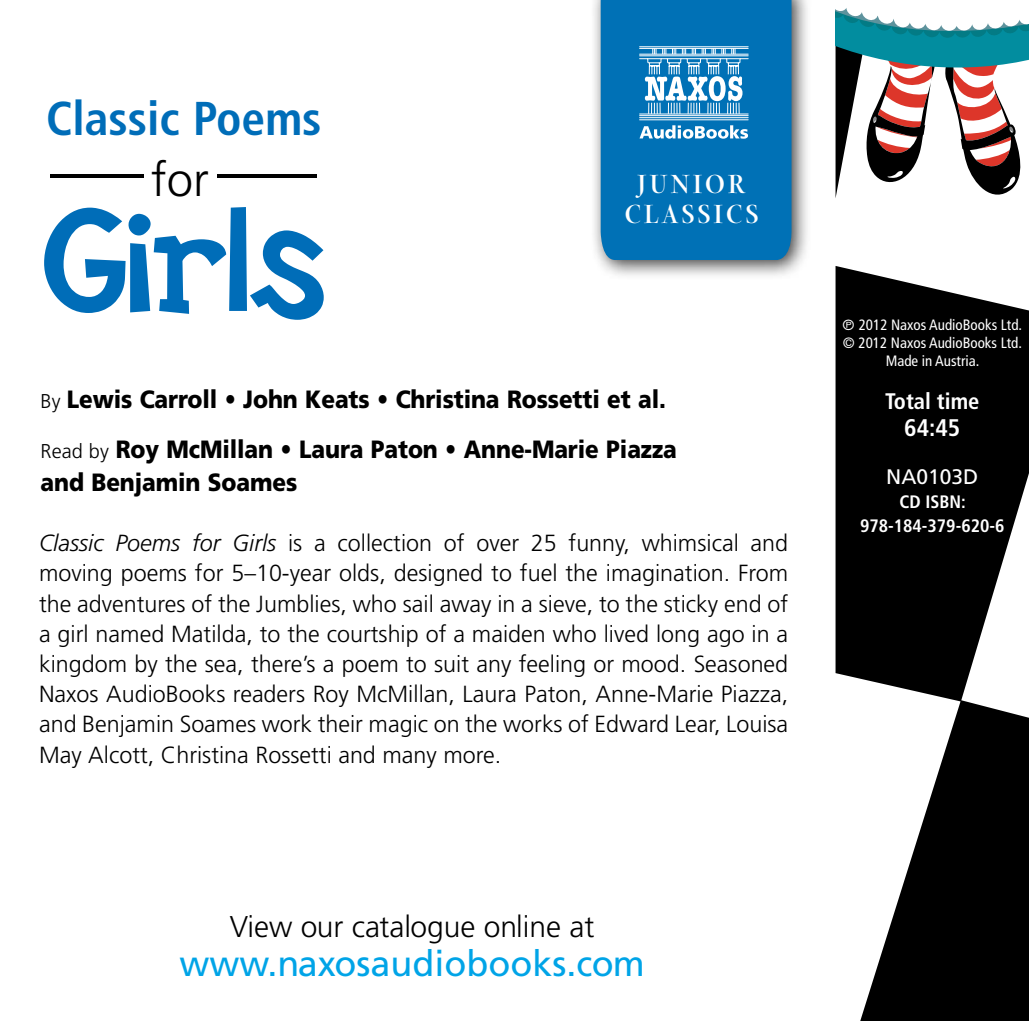
<style>
.page{position:relative;width:1029px;height:1021px;background:#fff}
.page>*{position:absolute;margin:0;border:0;box-sizing:border-box;transform-origin:0 0}
.t1{font:147.3px "DS Goose";color:#006db8}
.t2{font:300 72px "Frutiger";color:#000;scale:1.09 1}
.t3{font:700 condensed 47.4px "Frutiger";color:#006db8}
.t4{font:36px "Frutiger";color:#00a4e7}
.t5{font:300 30px "Frutiger";color:#000}
.t6{font:700 28.5px/30px "Arepo";letter-spacing:.1em;color:#fff;text-align:center}
.t7{font:900 24.9px/49.8px "Frutiger";letter-spacing:-.005em;color:#000;scale:.9 1}
.t8{font:700 condensed 24px "Frutiger";color:#fff}
.t9{font:300 23.4px/30.3px "Frutiger";color:#000;text-align:justify}
.t10{font:700 condensed 22.5px "Frutiger";color:#fff}
.t11{font:21px "Frutiger";color:#fff}
.t12{font:700 condensed 18px/24px "Frutiger";color:#fff;text-align:center}
.t13{font:condensed 15px "Frutiger";color:#fff}
.s1{font-size:47.4px}
.s2{font-weight:300;font-size:20.1px}
.s3{font-style:italic}
</style>
<div class="page">
<div style="left:588px;top:0;width:224px;height:281px;background:#000;opacity:.75"></div>
<div style="left:601px;top:0;width:191px;height:260px;background:#0071b6"></div>
<hr style="left:640px;top:58px;width:108px;height:1px;background:#fff">
<hr style="left:640px;top:113px;width:108px;height:1px;background:#fff">
<hr style="left:640px;top:55px;width:108px;height:1px;background:#fff">
<hr style="left:640px;top:54px;width:108px;height:1px;background:#fff">
<hr style="left:640px;top:48px;width:108px;height:1px;background:#fff">
<hr style="left:640px;top:46px;width:108px;height:1px;background:#fff">
<hr style="left:640px;top:115px;width:108px;height:1px;background:#fff">
<hr style="left:640px;top:119px;width:108px;height:1px;background:#fff">
<hr style="left:640px;top:117px;width:108px;height:1px;background:#fff">
<svg style="left:645px;top:48px;width:98px;height:66px"></svg>
<svg style="left:640px;top:125px;width:108px;height:14px"></svg>
<svg style="left:836px;top:266px;width:193px;height:434px;fill:#000"></svg>
<svg style="left:860px;top:700px;width:169px;height:320px;fill:#000"></svg>
<svg style="left:836px;top:8px;width:193px;height:188px"></svg>
<svg style="left:843px;top:320px;width:11px;height:10px"></svg>
<h3 class="t3" style="left:46px;top:90px;width:277px">Classic Poems</h3>
<h2 class="t2" style="left:51px;top:130px;width:246px">––– <span class="s1">for</span> –––</h2>
<h1 class="t1" style="left:42px;top:175px;width:284px">Girls</h1>
<p class="t6" style="left:624px;top:169px;width:136px">JUNIOR<br>CLASSICS</p>
<p class="t7" style="left:41px;top:374px;width:709px"><span class="s2">By</span> Lewis Carroll • John Keats • Christina Rossetti et al.<br><span class="s2">Read by</span> Roy McMillan • Laura Paton • Anne-Marie Piazza</p>
<p class="t7" style="left:41px;top:457px;width:287px">and Benjamin Soames</p>
<p class="t9" style="left:39px;top:528px;width:751px"><span class="s3">Classic Poems for Girls</span> is a collection of over 25 funny, whimsical and moving poems for 5–10-year olds, designed to fuel the imagination. From the adventures of the Jumblies, who sail away in a sieve, to the sticky end of a girl named Matilda, to the courtship of a maiden who lived long ago in a kingdom by the sea, there’s a poem to suit any feeling or mood. Seasoned Naxos AudioBooks readers Roy McMillan, Laura Paton, Anne-Marie Piazza, and Benjamin Soames work their magic on the works of Edward Lear, Louisa May Alcott, Christina Rossetti and many more.</p>
<p class="t13" style="left:859px;top:316px;width:165px">2012 Naxos AudioBooks Ltd.</p>
<p class="t13" style="left:843px;top:334px;width:181px">© 2012 Naxos AudioBooks Ltd.</p>
<p class="t13" style="left:886px;top:352px;width:95px">Made in Austria.</p>
<p class="t10" style="left:885px;top:387px;width:96px">Total time</p>
<p class="t8" style="left:904px;top:413px;width:58px">64:45</p>
<p class="t11" style="left:886px;top:464px;width:94px">NA0103D</p>
<p class="t12" style="left:860px;top:489px;width:146px">CD ISBN:<br>978-184-379-620-6</p>
<p class="t5" style="left:230px;top:910px;width:366px">View our catalogue online at</p>
<h3 class="t4" style="left:180px;top:942px;width:467px">www.naxosaudiobooks.com</h3>
</div>
